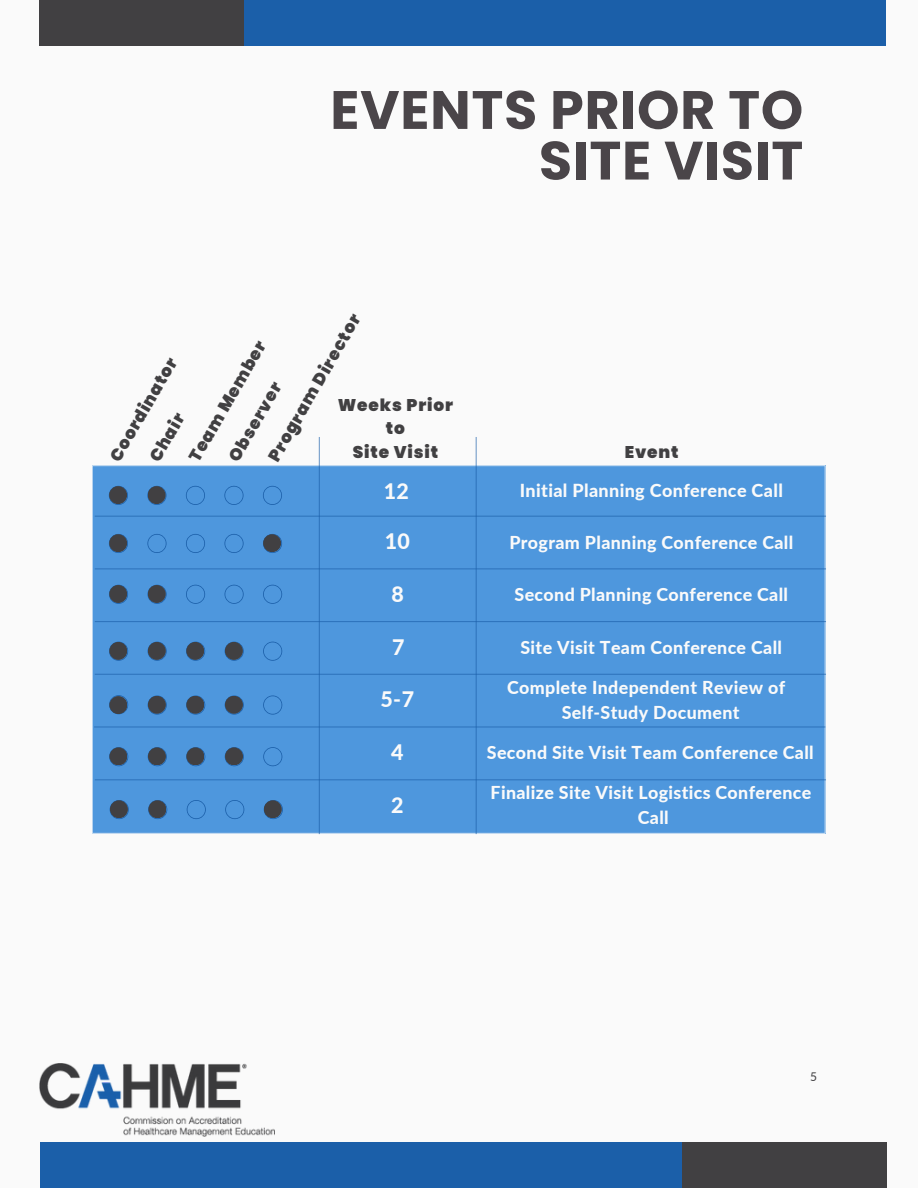
<style>
.page{position:relative;width:918px;height:1188px;background:#fafafa}
.page>*{position:absolute;margin:0;border:0;box-sizing:border-box;transform-origin:0 0}
.t1{font:700 54px/50.7px "Poppins";letter-spacing:.015em;color:#4a4549;text-align:right}
.t2{font:800 21.45px "Lato";color:#fafafa}
.t3{font:800 21.3px "Lato";color:#fafafa}
.t4{font:800 18px "Lato";letter-spacing:.02em;color:#fafafa}
.t5{font:800 17.85px/24.8px "Lato";letter-spacing:.02em;color:#fafafa;text-align:center}
.t6{font:900 16.95px/23.7px "Poppins";letter-spacing:.05em;color:#414042;text-align:center}
.t7{font:12px "Lato";color:#414042}
</style>
<div class="page">
<div style="left:92px;top:465px;width:734px;height:369px;background:#4e97dd"></div>
<hr style="left:95px;top:779px;width:731px;height:1px;background:#1b5fa9">
<svg style="left:110px;top:800px;width:19px;height:19px"></svg>
<svg style="left:148px;top:800px;width:19px;height:19px"></svg>
<svg style="left:187px;top:800px;width:19px;height:19px"></svg>
<svg style="left:225px;top:800px;width:19px;height:19px"></svg>
<svg style="left:264px;top:800px;width:19px;height:19px"></svg>
<hr style="left:319px;top:437px;width:1px;height:397px;background:#1b5fa9">
<hr style="left:476px;top:437px;width:1px;height:397px;background:#1b5fa9">
<div style="left:148px;top:800px;width:18px;height:18px;background:#414042;border-radius:50%"></div>
<hr style="left:95px;top:674px;width:731px;height:1px;background:#1b5fa9">
<hr style="left:95px;top:621px;width:731px;height:1px;background:#1b5fa9">
<hr style="left:95px;top:568px;width:731px;height:1px;background:#1b5fa9">
<hr style="left:95px;top:516px;width:731px;height:1px;background:#1b5fa9">
<img style="left:39px;top:1063px;width:235px;height:73px">
<div style="left:110px;top:800px;width:18px;height:18px;background:#414042;border-radius:50%"></div>
<div style="left:264px;top:800px;width:18px;height:18px;background:#414042;border-radius:50%"></div>
<svg style="left:109px;top:747px;width:19px;height:19px"></svg>
<svg style="left:148px;top:747px;width:19px;height:19px"></svg>
<svg style="left:186px;top:747px;width:19px;height:19px"></svg>
<svg style="left:225px;top:747px;width:19px;height:19px"></svg>
<svg style="left:263px;top:747px;width:19px;height:19px"></svg>
<div style="left:148px;top:747px;width:18px;height:18px;background:#414042;border-radius:50%"></div>
<div style="left:109px;top:747px;width:18px;height:18px;background:#414042;border-radius:50%"></div>
<div style="left:186px;top:747px;width:18px;height:18px;background:#414042;border-radius:50%"></div>
<div style="left:225px;top:747px;width:18px;height:18px;background:#414042;border-radius:50%"></div>
<hr style="left:94px;top:726px;width:731px;height:2px;background:#1b5fa9">
<svg style="left:109px;top:695px;width:19px;height:19px"></svg>
<svg style="left:148px;top:695px;width:19px;height:20px"></svg>
<svg style="left:186px;top:695px;width:19px;height:20px"></svg>
<svg style="left:225px;top:695px;width:19px;height:20px"></svg>
<svg style="left:263px;top:695px;width:19px;height:20px"></svg>
<div style="left:148px;top:696px;width:18px;height:18px;background:#414042;border-radius:50%"></div>
<div style="left:109px;top:696px;width:18px;height:18px;background:#414042;border-radius:50%"></div>
<div style="left:186px;top:696px;width:18px;height:18px;background:#414042;border-radius:50%"></div>
<div style="left:225px;top:696px;width:18px;height:18px;background:#414042;border-radius:50%"></div>
<svg style="left:109px;top:642px;width:19px;height:19px"></svg>
<svg style="left:148px;top:642px;width:19px;height:19px"></svg>
<svg style="left:186px;top:642px;width:19px;height:19px"></svg>
<svg style="left:225px;top:642px;width:19px;height:19px"></svg>
<svg style="left:263px;top:642px;width:19px;height:19px"></svg>
<div style="left:148px;top:642px;width:18px;height:18px;background:#414042;border-radius:50%"></div>
<div style="left:109px;top:642px;width:18px;height:18px;background:#414042;border-radius:50%"></div>
<div style="left:186px;top:642px;width:18px;height:18px;background:#414042;border-radius:50%"></div>
<div style="left:225px;top:642px;width:18px;height:18px;background:#414042;border-radius:50%"></div>
<svg style="left:109px;top:585px;width:19px;height:19px"></svg>
<svg style="left:147px;top:585px;width:20px;height:19px"></svg>
<svg style="left:186px;top:585px;width:19px;height:19px"></svg>
<svg style="left:225px;top:585px;width:19px;height:19px"></svg>
<svg style="left:263px;top:585px;width:19px;height:19px"></svg>
<div style="left:148px;top:585px;width:18px;height:18px;background:#414042;border-radius:50%"></div>
<div style="left:109px;top:585px;width:18px;height:18px;background:#414042;border-radius:50%"></div>
<svg style="left:109px;top:534px;width:19px;height:19px"></svg>
<svg style="left:147px;top:534px;width:20px;height:19px"></svg>
<svg style="left:186px;top:534px;width:19px;height:19px"></svg>
<svg style="left:224px;top:534px;width:20px;height:19px"></svg>
<svg style="left:263px;top:534px;width:19px;height:19px"></svg>
<div style="left:109px;top:534px;width:18px;height:18px;background:#414042;border-radius:50%"></div>
<div style="left:263px;top:534px;width:18px;height:18px;background:#414042;border-radius:50%"></div>
<svg style="left:109px;top:486px;width:19px;height:19px"></svg>
<svg style="left:147px;top:486px;width:19px;height:19px"></svg>
<svg style="left:186px;top:486px;width:19px;height:19px"></svg>
<svg style="left:224px;top:486px;width:20px;height:19px"></svg>
<svg style="left:263px;top:486px;width:19px;height:19px"></svg>
<div style="left:148px;top:486px;width:18px;height:18px;background:#414042;border-radius:50%"></div>
<div style="left:109px;top:486px;width:18px;height:18px;background:#414042;border-radius:50%"></div>
<div style="left:243px;top:0;width:643px;height:45px;background:#1b5fa9"></div>
<div style="left:39px;top:0;width:204px;height:45px;background:#414042"></div>
<div style="left:40px;top:1143px;width:643px;height:45px;background:#1b5fa9"></div>
<div style="left:683px;top:1143px;width:204px;height:45px;background:#414042"></div>
<h1 class="t1" style="left:330px;top:85px;width:475px">EVENTS PRIOR TO<br>SITE VISIT</h1>
<p class="t6" style="left:262px;top:454px;width:169px;rotate:-60deg">Program Director</p>
<p class="t6" style="left:183px;top:454px;width:138px;rotate:-60deg">Team Member</p>
<p class="t6" style="left:104px;top:454px;width:118px;rotate:-60deg">Coordinator</p>
<p class="t6" style="left:223px;top:454px;width:90px;rotate:-60deg">Observer</p>
<p class="t6" style="left:338px;top:393px;width:117px">Weeks Prior to<br>Site Visit</p>
<p class="t6" style="left:144px;top:454px;width:54px;rotate:-60deg">Chair</p>
<p class="t6" style="left:625px;top:440px;width:55px">Event</p>
<p class="t3" style="left:384px;top:478px;width:27px">12</p>
<p class="t4" style="left:520px;top:480px;width:265px">Initial Planning Conference Call</p>
<p class="t3" style="left:385px;top:528px;width:27px">10</p>
<p class="t5" style="left:509px;top:529px;width:285px">Program Planning Conference Call</p>
<p class="t3" style="left:391px;top:581px;width:14px">8</p>
<p class="t5" style="left:515px;top:582px;width:275px">Second Planning Conference Call</p>
<p class="t2" style="left:392px;top:633px;width:14px">7</p>
<p class="t5" style="left:520px;top:634px;width:263px">Site Visit Team Conference Call</p>
<p class="t2" style="left:380px;top:686px;width:35px">5-7</p>
<p class="t5" style="left:507px;top:675px;width:280px">Complete Independent Review of<br>Self-Study Document</p>
<p class="t2" style="left:391px;top:739px;width:14px">4</p>
<p class="t5" style="left:487px;top:740px;width:328px">Second Site Visit Team Conference Call</p>
<p class="t5" style="left:491px;top:780px;width:322px">Finalize Site Visit Logistics Conference<br>Call</p>
<p class="t2" style="left:391px;top:792px;width:14px">2</p>
<p class="t7" style="left:810px;top:1069px;width:8px">5</p>
</div>
